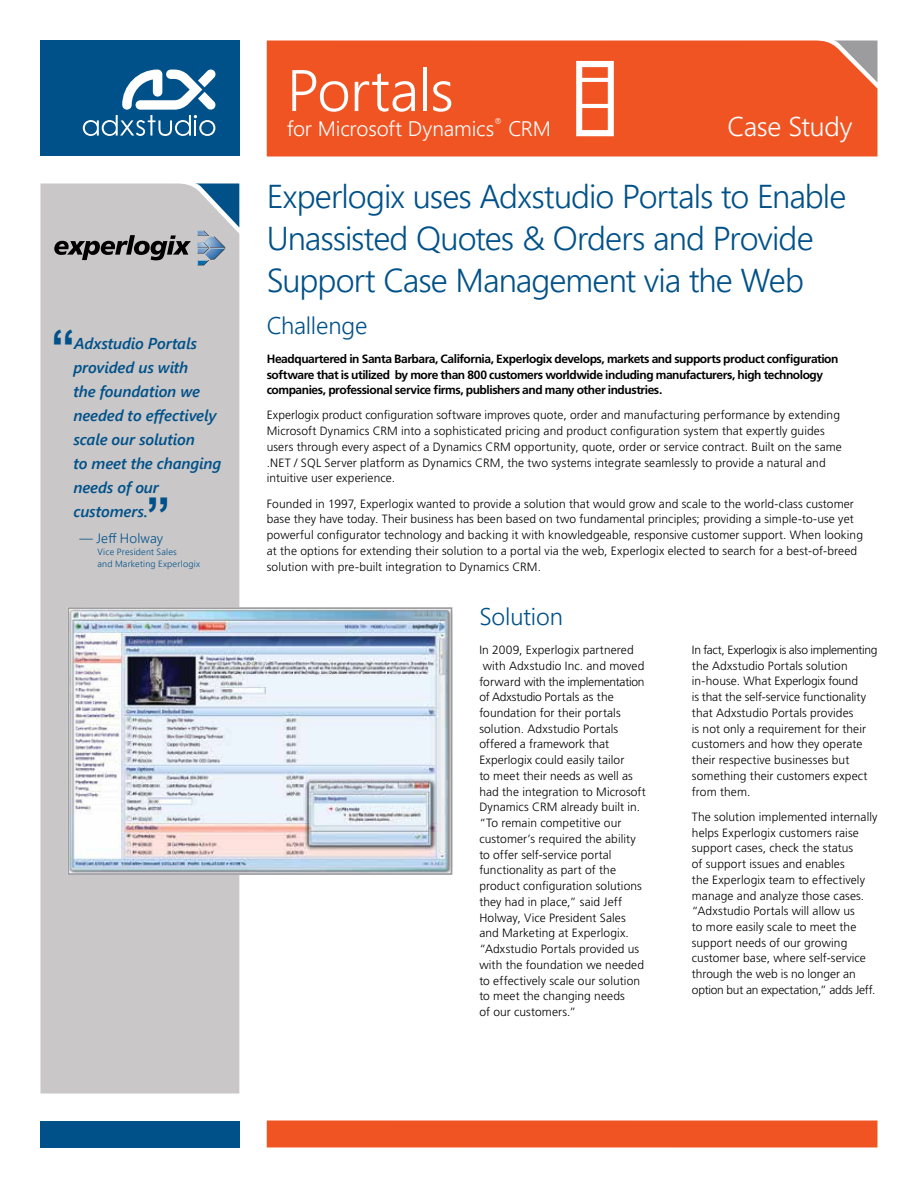
<style>
.page{position:relative;width:918px;height:1188px;background:#fff}
.page>*{position:absolute;margin:0;border:0;box-sizing:border-box;transform-origin:0 0}
.t1{font:300 58.5px "Segoe UI";letter-spacing:-.015em;color:#fff}
.t2{font:700 48px "Arial";color:#005189}
.t3{font:300 33px/42px "Segoe UI";letter-spacing:-.03em;color:#005189}
.t4{font:300 27px "Segoe UI";letter-spacing:-.01em;color:#fff}
.t5{font:300 24px "Segoe UI";letter-spacing:-.005em;color:#005189}
.t6{font:300 21px "Segoe UI";letter-spacing:-.01em;color:#fff}
.t7{font:italic 600 15.75px/24px "Segoe UI";letter-spacing:-.01em;color:#005189}
.t8{font:300 13.5px "Segoe UI";letter-spacing:.01em;color:#005189}
.t9{font:300 12px/15.8px "Frutiger LT Std";letter-spacing:.005em;color:#000}
.t10{font:700 12px/15.8px "Frutiger LT Std";letter-spacing:-.035em;color:#000}
.t11{font:300 9.6px "Segoe UI";color:#fff}
.t12{font:300 9px/12px "Segoe UI";letter-spacing:.025em;color:#005189}
</style>
<div class="page">
<div style="left:40px;top:40px;width:200px;height:116px;background:#005189"></div>
<svg style="left:83px;top:69px;width:133px;height:67px"></svg>
<div style="left:267px;top:40px;width:610px;height:116px;background:#f05423"></div>
<svg style="left:576px;top:61px;width:38px;height:75px"></svg>
<div style="left:41px;top:183px;width:198px;height:911px;background:#c9c7c8"></div>
<svg style="left:54px;top:184px;width:185px;height:81px;background:#a9adb3"></svg>
<div style="left:40px;top:1121px;width:200px;height:27px;background:#005189"></div>
<div style="left:267px;top:1121px;width:610px;height:27px;background:#f05423"></div>
<img style="left:71px;top:610px;width:378px;height:262px">
<div style="left:68px;top:607px;width:384px;height:268px;border:2px solid #9c9c9f"></div>
<h2 class="t2" style="left:51px;top:315px;width:25px">“</h2>
<h3 class="t7" style="left:74px;top:330px;width:150px">Adxstudio Portals provided us with<br>the foundation we needed to effectively scale our solution<br>to meet the changing needs of our customers.</h3>
<p class="t8" style="left:79px;top:528px;width:85px">— Jeff Holway</p>
<h2 class="t2" style="left:146px;top:483px;width:25px">”</h2>
<p class="t12" style="left:98px;top:545px;width:104px">Vice President Sales<br>and Marketing Experlogix</p>
<h1 class="t1" style="left:287px;top:46px;width:168px">Portals</h1>
<h3 class="t6" style="left:287px;top:113px;width:209px">for Microsoft Dynamics</h3>
<p class="t11" style="left:494px;top:114px;width:10px">®</p>
<h3 class="t6" style="left:508px;top:113px;width:44px">CRM</h3>
<h3 class="t4" style="left:727px;top:106px;width:126px">Case Study</h3>
<h3 class="t3" style="left:267px;top:173px;width:581px">Experlogix uses Adxstudio Portals to Enable<br>Unassisted Quotes &amp; Orders and Provide<br>Support Case Management via the Web</h3>
<h3 class="t5" style="left:267px;top:307px;width:102px">Challenge</h3>
<p class="t10" style="left:267px;top:351px;width:573px">Headquartered in Santa Barbara, California, Experlogix develops, markets and supports product configuration software that is utilized by more than 800 customers worldwide including manufacturers, high technology companies, professional service firms, publishers and many other industries.</p>
<p class="t9" style="left:267px;top:408px;width:577px">Experlogix product configuration software improves quote, order and manufacturing performance by extending Microsoft Dynamics CRM into a sophisticated pricing and product configuration system that expertly guides users through every aspect of a Dynamics CRM opportunity, quote, order or service contract. Built on the same .NET / SQL Server platform as Dynamics CRM, the two systems integrate seamlessly to provide a natural and intuitive user experience.</p>
<p class="t9" style="left:267px;top:496px;width:598px">Founded in 1997, Experlogix wanted to provide a solution that would grow and scale to the world-class customer base they have today. Their business has been based on two fundamental principles; providing a simple-to-use yet powerful configurator technology and backing it with knowledgeable, responsive customer support. When looking at the options for extending their solution to a portal via the web, Experlogix elected to search for a best-of-breed solution with pre-built integration to Dynamics CRM.</p>
<h3 class="t5" style="left:479px;top:598px;width:85px">Solution</h3>
<p class="t9" style="left:479px;top:642px;width:168px">In 2009, Experlogix partnered with Adxstudio Inc. and moved forward with the implementation of Adxstudio Portals as the foundation for their portals solution. Adxstudio Portals offered a framework that<br>Experlogix could easily tailor<br>to meet their needs as well as had the integration to Microsoft<br>Dynamics CRM already built in. “To remain competitive our customer’s required the ability to offer self-service portal functionality as part of the product configuration solutions they had in place,” said Jeff<br>Holway, Vice President Sales and Marketing at Experlogix. “Adxstudio Portals provided us with the foundation we needed to effectively scale our solution to meet the changing needs<br>of our customers.”</p>
<p class="t9" style="left:692px;top:642px;width:187px">In fact, Experlogix is also implementing the Adxstudio Portals solution in-house. What Experlogix found<br>is that the self-service functionality that Adxstudio Portals provides<br>is not only a requirement for their customers and how they operate their respective businesses but something their customers expect from them.</p>
<p class="t9" style="left:692px;top:809px;width:187px">The solution implemented internally helps Experlogix customers raise support cases, check the status<br>of support issues and enables<br>the Experlogix team to effectively manage and analyze those cases. “Adxstudio Portals will allow us<br>to more easily scale to meet the support needs of our growing customer base, where self-service through the web is no longer an option but an expectation,” adds Jeff.</p>
</div>
